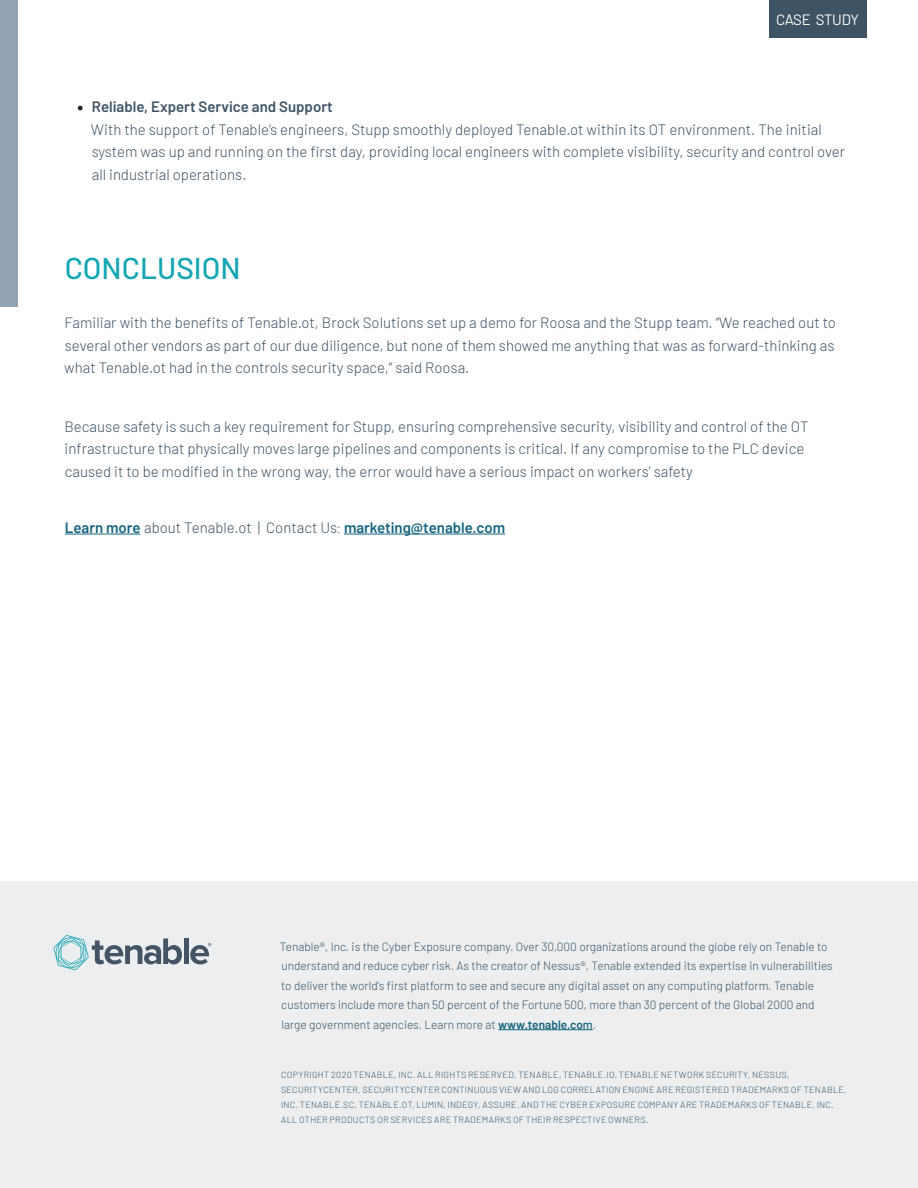
<style>
.page{position:relative;width:918px;height:1188px;background:#fff}
.page>*{position:absolute;margin:0;border:0;box-sizing:border-box;transform-origin:0 0}
.t1{font:500 30px "Barlow";color:#15a6b4}
.t2{font:300 15px/22.5px "Barlow";color:#3e5364}
.t3{font:600 15px "Barlow";color:#14657f}
.t4{font:15px "Barlow";letter-spacing:-.02em;color:#fff}
.t5{font:300 12px/19.5px "Barlow";color:#3e5364}
.Body_Copy{font:300 9px/15px "Barlow";letter-spacing:.035em;color:#3e5364}
.s1{font-family:"Minion Pro";font-weight:400;font-size:18px;color:#231f20}
.s2{font-weight:600}
.s3{font-weight:300;color:#3e5364}
.s4{font-family:"Fira Sans";font-weight:300;font-size:13.5px;color:#3e5364}
.s5{font-weight:600;color:#14657f}
.s6{font-weight:500;color:#14657f}
</style>
<div class="page">
<hr style="left:65px;top:534px;width:75px;height:1px;background:#14657f">
<hr style="left:344px;top:534px;width:161px;height:1px;background:#14657f">
<div style="left:0;top:0;width:18px;height:307px;background:#91a3b5"></div>
<div style="left:0;top:882px;width:918px;height:306px;background:#eceeef"></div>
<hr style="left:184px;top:938px;width:4px;height:26px;background:#445465">
<svg style="left:190px;top:943px;width:21px;height:21px"></svg>
<svg style="left:54px;top:935px;width:128px;height:35px"></svg>
<hr style="left:498px;top:1029px;width:95px;height:1px;background:#14657f">
<div style="left:769px;top:0;width:97px;height:38px;background:#3e5364"></div>
<p class="t4" style="left:776px;top:8px;width:84px">CASE STUDY</p>
<p class="t2" style="left:91px;top:94px;width:756px;text-indent:-14px"><span class="s1">•</span> <span class="s2">Reliable, Expert Service and Support<br></span>With the support of Tenable’s engineers, Stupp smoothly deployed Tenable.ot within its OT environment. The initial system was up and running on the first day, providing local engineers with complete visibility, security and control over all industrial operations.</p>
<p class="t1" style="left:65px;top:246px;width:177px">CONCLUSION</p>
<p class="t2" style="left:64px;top:310px;width:773px;text-align:justify">Familiar with the benefits of Tenable.ot, Brock Solutions set up a demo for Roosa and the Stupp team. “We reached out to several other vendors as part of our due diligence, but none of them showed me anything that was as forward-thinking as what Tenable.ot had in the controls security space,” said Roosa.</p>
<p class="t2" style="left:64px;top:414px;width:746px">Because safety is such a key requirement for Stupp, ensuring comprehensive security, visibility and control of the OT infrastructure that physically moves large pipelines and components is critical. If any compromise to the PLC device caused it to be modified in the wrong way, the error would have a serious impact on workers’ safety</p>
<p class="t3" style="left:65px;top:516px;width:442px">Learn more <span class="s3">about Tenable.ot | Contact Us</span><span class="s4">:</span> marketing@tenable.com</p>
<p class="t5" style="left:280px;top:936px;width:555px">Tenable®, Inc. is the Cyber Exposure company. Over 30,000 organizations around the globe rely on Tenable to understand and reduce cyber risk. As the creator of Nessus®, Tenable extended its expertise in vulnerabilities to deliver the world’s first platform to see and secure any digital asset on any computing platform. Tenable customers include more than 50 percent of the Fortune 500, more than 30 percent of the Global 2000 and large government agencies. Learn more at <span class="s5">www.tenable.co</span><span class="s6">m</span>.</p>
<p class="Body_Copy" style="left:281px;top:1067px;width:567px">COPYRIGHT 2020 TENABLE, INC. ALL RIGHTS RESERVED. TENABLE, TENABLE.IO, TENABLE NETWORK SECURITY, NESSUS, SECURITYCENTER, SECURITYCENTER CONTINUOUS VIEW AND LOG CORRELATION ENGINE ARE REGISTERED TRADEMARKS OF TENABLE, INC. TENABLE.SC, TENABLE.OT, LUMIN, INDEGY, ASSURE, AND THE CYBER EXPOSURE COMPANY ARE TRADEMARKS OF TENABLE, INC.<br>ALL OTHER PRODUCTS OR SERVICES ARE TRADEMARKS OF THEIR RESPECTIVE OWNERS.</p>
</div>
